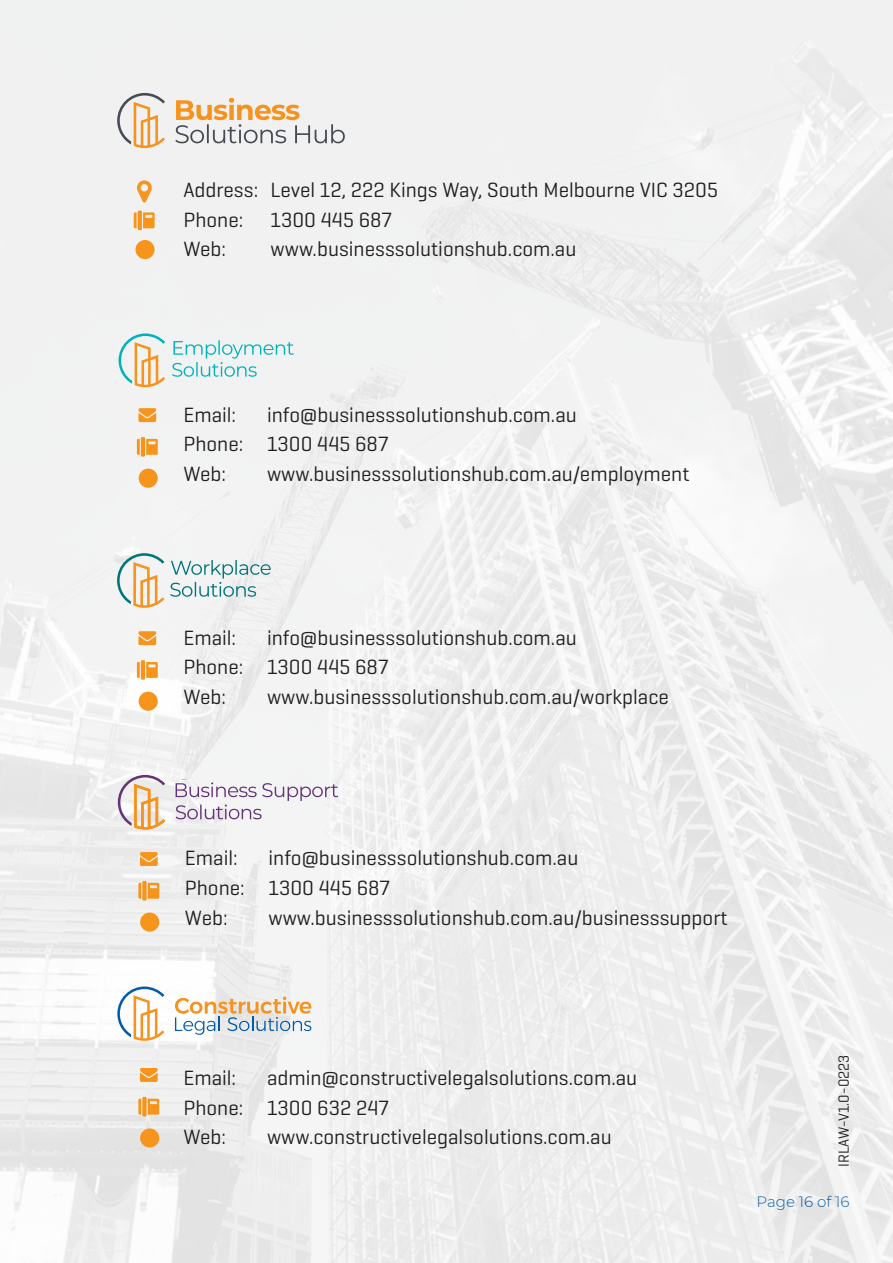
<style>
.page{position:relative;width:893px;height:1263px;background:#fff}
.page>*{position:absolute;margin:0;border:0;box-sizing:border-box;transform-origin:0 0}
.t1{font:21px "Geogrotesque";color:#231f20}
.t2{font:15px "Geogrotesque";color:#231f20}
.t3{font:300 15px "Montserrat";color:#015aaa}
</style>
<div class="page">
<img style="left:0;top:0;width:893px;height:1263px">
<svg style="left:119px;top:333px;width:46px;height:54px"></svg>
<svg style="left:171px;top:340px;width:126px;height:40px"></svg>
<hr style="left:141px;top:437px;width:4px;height:20px;background:#f7941c">
<svg style="left:137px;top:439px;width:3px;height:16px"></svg>
<svg style="left:146px;top:439px;width:12px;height:16px"></svg>
<svg style="left:138px;top:408px;width:18px;height:14px"></svg>
<div style="left:139px;top:469px;width:19px;height:19px;background:#f7941c;border-radius:50%"></div>
<svg style="left:117px;top:553px;width:47px;height:55px"></svg>
<svg style="left:170px;top:560px;width:106px;height:40px"></svg>
<hr style="left:141px;top:660px;width:4px;height:20px;background:#f7941c">
<svg style="left:137px;top:662px;width:3px;height:16px"></svg>
<svg style="left:146px;top:662px;width:12px;height:16px"></svg>
<svg style="left:138px;top:631px;width:18px;height:14px"></svg>
<div style="left:139px;top:692px;width:19px;height:19px;background:#f7941c;border-radius:50%"></div>
<svg style="left:117px;top:986px;width:47px;height:55px"></svg>
<svg style="left:175px;top:996px;width:136px;height:39px"></svg>
<div style="left:142px;top:1097px;width:5px;height:19px;background:#f7941c"></div>
<svg style="left:138px;top:1099px;width:3px;height:16px"></svg>
<svg style="left:148px;top:1099px;width:11px;height:16px"></svg>
<svg style="left:140px;top:1068px;width:18px;height:14px"></svg>
<div style="left:140px;top:1128px;width:19px;height:19px;background:#f7941c;border-radius:50%"></div>
<svg style="left:137px;top:180px;width:15px;height:23px"></svg>
<svg style="left:117px;top:93px;width:48px;height:55px"></svg>
<svg style="left:175px;top:98px;width:170px;height:45px"></svg>
<div style="left:135px;top:240px;width:20px;height:19px;background:#f7941c;border-radius:50%"></div>
<svg style="left:138px;top:211px;width:4px;height:19px"></svg>
<svg style="left:134px;top:212px;width:3px;height:16px"></svg>
<svg style="left:143px;top:212px;width:12px;height:16px"></svg>
<svg style="left:118px;top:775px;width:47px;height:54px"></svg>
<svg style="left:172px;top:780px;width:170px;height:43px"></svg>
<div style="left:142px;top:881px;width:5px;height:19px;background:#f7941c"></div>
<svg style="left:138px;top:883px;width:3px;height:16px"></svg>
<svg style="left:148px;top:883px;width:11px;height:16px"></svg>
<svg style="left:140px;top:852px;width:18px;height:14px"></svg>
<div style="left:140px;top:912px;width:19px;height:20px;background:#f7941c;border-radius:50%"></div>
<p class="t1" style="left:183px;top:177px;width:76px">Address:</p>
<p class="t1" style="left:271px;top:177px;width:449px">Level 12, 222 Kings Way, South Melbourne VIC 3205</p>
<p class="t1" style="left:183px;top:206px;width:61px">Phone:</p>
<p class="t1" style="left:271px;top:206px;width:123px">1300 445 687</p>
<p class="t1" style="left:183px;top:236px;width:44px">Web:</p>
<p class="t1" style="left:271px;top:236px;width:307px">www.businesssolutionshub.com.au</p>
<p class="t1" style="left:183px;top:401px;width:54px">Email:</p>
<p class="t1" style="left:267px;top:401px;width:311px">info@businesssolutionshub.com.au</p>
<p class="t1" style="left:183px;top:431px;width:61px">Phone:</p>
<p class="t1" style="left:267px;top:431px;width:123px">1300 445 687</p>
<p class="t1" style="left:183px;top:461px;width:44px">Web:</p>
<p class="t1" style="left:267px;top:461px;width:424px">www.businesssolutionshub.com.au/employment</p>
<p class="t1" style="left:183px;top:624px;width:54px">Email:</p>
<p class="t1" style="left:267px;top:624px;width:311px">info@businesssolutionshub.com.au</p>
<p class="t1" style="left:183px;top:654px;width:61px">Phone:</p>
<p class="t1" style="left:267px;top:654px;width:123px">1300 445 687</p>
<p class="t1" style="left:183px;top:684px;width:44px">Web:</p>
<p class="t1" style="left:267px;top:684px;width:403px">www.businesssolutionshub.com.au/workplace</p>
<p class="t1" style="left:185px;top:845px;width:54px">Email:</p>
<p class="t1" style="left:269px;top:845px;width:311px">info@businesssolutionshub.com.au</p>
<p class="t1" style="left:185px;top:875px;width:61px">Phone:</p>
<p class="t1" style="left:269px;top:875px;width:123px">1300 445 687</p>
<p class="t1" style="left:185px;top:905px;width:44px">Web:</p>
<p class="t1" style="left:269px;top:905px;width:461px">www.businesssolutionshub.com.au/businesssupport</p>
<p class="t1" style="left:183px;top:1064px;width:54px">Email:</p>
<p class="t1" style="left:267px;top:1064px;width:372px">admin@constructivelegalsolutions.com.au</p>
<p class="t1" style="left:183px;top:1094px;width:61px">Phone:</p>
<p class="t1" style="left:267px;top:1094px;width:123px">1300 632 247</p>
<p class="t1" style="left:183px;top:1124px;width:44px">Web:</p>
<p class="t1" style="left:267px;top:1124px;width:346px">www.constructivelegalsolutions.com.au</p>
<p class="t2" style="left:834px;top:1166px;width:113px;rotate:-90deg">IRLAW-V1.0-0223</p>
<p class="t3" style="left:756px;top:1192px;width:94px">Page 16 of 16</p>
</div>
